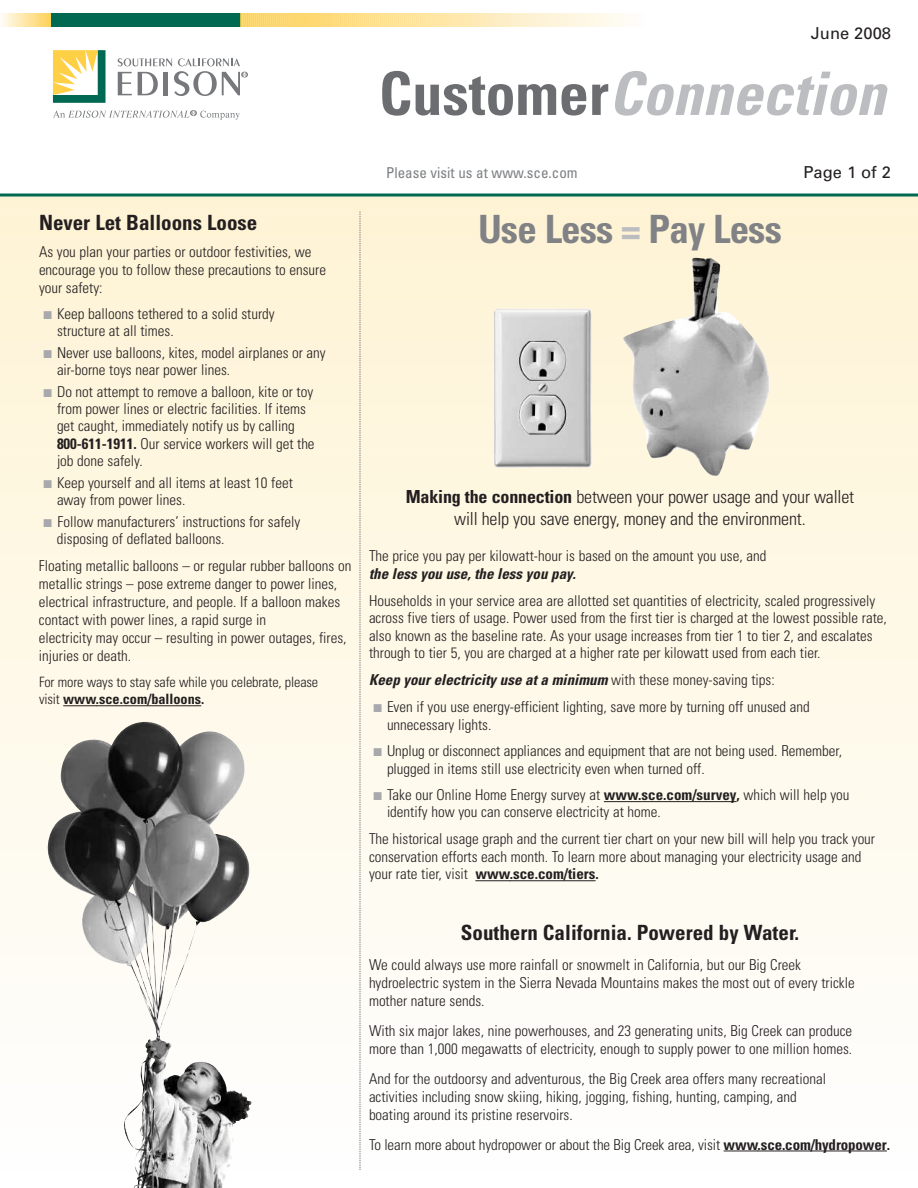
<style>
.page{position:relative;width:918px;height:1188px;background:#fff}
.page>*{position:absolute;margin:0;border:0;box-sizing:border-box;transform-origin:0 0}
.t1{font:italic 700 condensed 60px "Univers";color:#bcbdc0}
.t2{font:700 condensed 39px "Univers";letter-spacing:-.02em;color:#808285}
.t3{font:700 condensed 21px "Univers";color:#231f20}
.t4{font:300 condensed 18px/21px "Univers";letter-spacing:-.01em;color:#231f20;text-align:center}
.t5{font:16.5px "Univers";color:#231f20}
.t6{font:300 condensed 15px/18px "Univers";color:#231f20}
.t7{font:italic 700 condensed 15px "Univers";color:#231f20}
.t8{font:condensed 15px "Univers";color:#7e8083}
.t9{font:300 condensed 14.25px/17.2px "Univers";letter-spacing:-.01em;color:#231f20}
.s1{font-style:normal;color:#6c6d70}
.s2{color:#a8a9ad}
.s3{font-weight:700}
.s4{color:#bcbdc0}
.s5{font-weight:300;font-style:normal}
</style>
<div class="page">
<div style="left:0;top:196px;width:918px;height:19px;background:#fef3d5"></div>
<div style="left:0;top:216px;width:918px;height:20px;background:#fef3d5"></div>
<div style="left:0;top:237px;width:918px;height:21px;background:#fef3d6"></div>
<div style="left:0;top:258px;width:918px;height:21px;background:#fef4d7"></div>
<div style="left:0;top:279px;width:918px;height:21px;background:#fef4d8"></div>
<div style="left:0;top:301px;width:918px;height:20px;background:#fef4d9"></div>
<div style="left:0;top:322px;width:918px;height:20px;background:#fef4da"></div>
<div style="left:0;top:343px;width:918px;height:21px;background:#fef4db"></div>
<div style="left:0;top:364px;width:918px;height:21px;background:#fef5dc"></div>
<div style="left:0;top:385px;width:918px;height:21px;background:#fef5dd"></div>
<div style="left:0;top:407px;width:918px;height:20px;background:#fef6dd"></div>
<div style="left:0;top:428px;width:918px;height:20px;background:#fef6de"></div>
<div style="left:0;top:449px;width:918px;height:21px;background:#fef6df"></div>
<div style="left:0;top:470px;width:918px;height:21px;background:#fef7e0"></div>
<div style="left:0;top:491px;width:918px;height:21px;background:#fef7e1"></div>
<div style="left:0;top:513px;width:918px;height:20px;background:#fef7e2"></div>
<div style="left:0;top:534px;width:918px;height:20px;background:#fef7e3"></div>
<div style="left:0;top:555px;width:918px;height:21px;background:#fef8e4"></div>
<div style="left:0;top:576px;width:918px;height:21px;background:#fef8e5"></div>
<div style="left:0;top:597px;width:918px;height:21px;background:#fef8e6"></div>
<div style="left:0;top:619px;width:918px;height:20px;background:#fef8e6"></div>
<div style="left:0;top:640px;width:918px;height:20px;background:#fef8e7"></div>
<div style="left:0;top:661px;width:918px;height:21px;background:#fef9e9"></div>
<div style="left:0;top:682px;width:918px;height:21px;background:#fef9e9"></div>
<div style="left:0;top:703px;width:918px;height:21px;background:#fef9ea"></div>
<div style="left:0;top:725px;width:918px;height:20px;background:#fef9eb"></div>
<div style="left:0;top:746px;width:918px;height:20px;background:#fefaec"></div>
<div style="left:0;top:767px;width:918px;height:21px;background:#fefaed"></div>
<div style="left:0;top:788px;width:918px;height:21px;background:#fefaee"></div>
<div style="left:0;top:809px;width:918px;height:21px;background:#fefaef"></div>
<div style="left:0;top:831px;width:918px;height:20px;background:#fefaf0"></div>
<div style="left:0;top:852px;width:918px;height:20px;background:#fefbf1"></div>
<div style="left:0;top:873px;width:918px;height:21px;background:#fefbf2"></div>
<div style="left:0;top:894px;width:918px;height:21px;background:#fefbf2"></div>
<div style="left:0;top:915px;width:918px;height:21px;background:#fefbf3"></div>
<div style="left:0;top:937px;width:918px;height:20px;background:#fefbf4"></div>
<div style="left:0;top:958px;width:918px;height:20px;background:#fefcf5"></div>
<div style="left:0;top:979px;width:918px;height:21px;background:#fefcf6"></div>
<div style="left:0;top:1000px;width:918px;height:21px;background:#fefcf7"></div>
<div style="left:0;top:1021px;width:918px;height:21px;background:#fefcf8"></div>
<div style="left:0;top:1043px;width:918px;height:20px;background:#fefdf9"></div>
<div style="left:0;top:1064px;width:918px;height:20px;background:#fefdfa"></div>
<div style="left:0;top:1085px;width:918px;height:21px;background:#fefdfb"></div>
<svg style="left:53px;top:50px;width:53px;height:53px"></svg>
<svg style="left:53px;top:110px;width:187px;height:10px"></svg>
<svg style="left:118px;top:58px;width:129px;height:38px"></svg>
<hr style="left:0;top:194px;width:918px;height:2px;background:#006951">
<svg style="left:2px;top:14px;width:49px;height:13px"></svg>
<div style="left:51px;top:14px;width:190px;height:13px;background:#006951"></div>
<svg style="left:240px;top:14px;width:384px;height:13px;background:#fee6a7"></svg>
<hr style="left:604px;top:801px;width:35px;height:1px;background:#231f20">
<hr style="left:638px;top:801px;width:99px;height:1px;background:#231f20">
<hr style="left:475px;top:880px;width:35px;height:1px;background:#231f20">
<hr style="left:510px;top:880px;width:86px;height:1px;background:#231f20">
<svg style="left:360px;top:212px;width:1px;height:958px"></svg>
<hr style="left:63px;top:705px;width:33px;height:1px;background:#231f20">
<hr style="left:96px;top:705px;width:105px;height:1px;background:#231f20">
<hr style="left:724px;top:1151px;width:34px;height:1px;background:#231f20">
<hr style="left:758px;top:1151px;width:129px;height:1px;background:#231f20">
<img style="left:47px;top:722px;width:205px;height:466px">
<img style="left:493px;top:257px;width:276px;height:219px">
<p class="t5" style="left:811px;top:27px;width:82px">June 2008</p>
<h1 class="t1" style="left:379px;top:72px;width:508px"><span class="s1">Customer</span>Connection</h1>
<h3 class="t3" style="left:39px;top:214px;width:220px">Never Let Balloons Loose</h3>
<p class="t6" style="left:39px;top:244px;width:289px">As you plan your parties or outdoor festivities, we encourage you to follow these precautions to ensure your safety:</p>
<p class="t6" style="left:57px;top:306px;width:219px;line-height:17.2px;text-indent:-14px"><span class="s2">■</span> Keep balloons tethered to a solid sturdy structure at all times.</p>
<p class="t6" style="left:57px;top:345px;width:270px;line-height:17.2px;text-indent:-14px"><span class="s2">■</span> Never use balloons, kites, model airplanes or any air-borne toys near power lines.</p>
<p class="t6" style="left:57px;top:384px;width:259px;line-height:17.2px;text-indent:-14px"><span class="s2">■</span> Do not attempt to remove a balloon, kite or toy from power lines or electric facilities. If items get caught, immediately notify us by calling <span class="s3">800-611-1911.</span> Our service workers will get the job done safely.</p>
<p class="t6" style="left:57px;top:475px;width:237px;line-height:17.2px;text-indent:-14px"><span class="s2">■</span> Keep yourself and all items at least 10 feet away from power lines.</p>
<p class="t6" style="left:57px;top:514px;width:245px;line-height:17.2px;text-indent:-13px"><span class="s2">■</span> Follow manufacturers’ instructions for safely disposing of deflated balloons.</p>
<p class="t6" style="left:39px;top:558px;width:314px">Floating metallic balloons – or regular rubber balloons on metallic strings – pose extreme danger to power lines, electrical infrastructure, and people. If a balloon makes contact with power lines, a rapid surge in<br>electricity may occur – resulting in power outages, fires, injuries or death.</p>
<p class="t9" style="left:39px;top:675px;width:281px">For more ways to stay safe while you celebrate, please visit <span class="s3">www.sce.com/balloons.</span></p>
<p class="t8" style="left:386px;top:168px;width:193px">Please visit us at www.sce.com</p>
<p class="t5" style="left:803px;top:166px;width:89px">Page 1 of 2</p>
<h2 class="t2" style="left:478px;top:214px;width:306px">Use Less <span class="s4">=</span> Pay Less</h2>
<p class="t4" style="left:406px;top:488px;width:450px"><span class="s3">Making the connection</span> between your power usage and your wallet will help you save energy, money and the environment.</p>
<p class="t6" style="left:369px;top:548px;width:399px">The price you pay per kilowatt-hour is based on the amount you use, and</p>
<p class="t7" style="left:369px;top:568px;width:208px">the less you use, the less you pay.</p>
<p class="t6" style="left:369px;top:593px;width:519px">Households in your service area are allotted set quantities of electricity, scaled progressively across five tiers of usage. Power used from the first tier is charged at the lowest possible rate, also known as the baseline rate. As your usage increases from tier 1 to tier 2, and escalates through to tier 5, you are charged at a higher rate per kilowatt used from each tier.</p>
<p class="t7" style="left:369px;top:675px;width:407px">Keep your electricity use at a minimum <span class="s5">with these money-saving tips:</span></p>
<p class="t6" style="left:387px;top:699px;width:424px;text-indent:-14px"><span class="s2">■</span> Even if you use energy-efficient lighting, save more by turning off unused and unnecessary lights.</p>
<p class="t6" style="left:387px;top:743px;width:457px;text-indent:-14px"><span class="s2">■</span> Unplug or disconnect appliances and equipment that are not being used. Remember, plugged in items still use electricity even when turned off.</p>
<p class="t6" style="left:387px;top:788px;width:464px;line-height:17.2px;text-indent:-14px"><span class="s2">■</span> Take our Online Home Energy survey at <span class="s3">www.sce.com/survey,</span> which will help you identify how you can conserve electricity at home.</p>
<p class="t6" style="left:369px;top:831px;width:508px">The historical usage graph and the current tier chart on your new bill will help you track your conservation efforts each month. To learn more about managing your electricity usage and your rate tier, visit <span class="s3">www.sce.com/tiers.</span></p>
<h3 class="t3" style="left:461px;top:924px;width:340px">Southern California. Powered by Water.</h3>
<p class="t6" style="left:369px;top:957px;width:487px">We could always use more rainfall or snowmelt in California, but our Big Creek hydroelectric system in the Sierra Nevada Mountains makes the most out of every trickle mother nature sends.</p>
<p class="t6" style="left:369px;top:1023px;width:485px">With six major lakes, nine powerhouses, and 23 generating units, Big Creek can produce more than 1,000 megawatts of electricity, enough to supply power to one million homes.</p>
<p class="t6" style="left:369px;top:1071px;width:459px">And for the outdoorsy and adventurous, the Big Creek area offers many recreational activities including snow skiing, hiking, jogging, fishing, hunting, camping, and boating around its pristine reservoirs.</p>
<p class="t6" style="left:369px;top:1137px;width:523px">To learn more about hydropower or about the Big Creek area, visit <span class="s3">www.sce.com/hydropower.</span></p>
</div>
